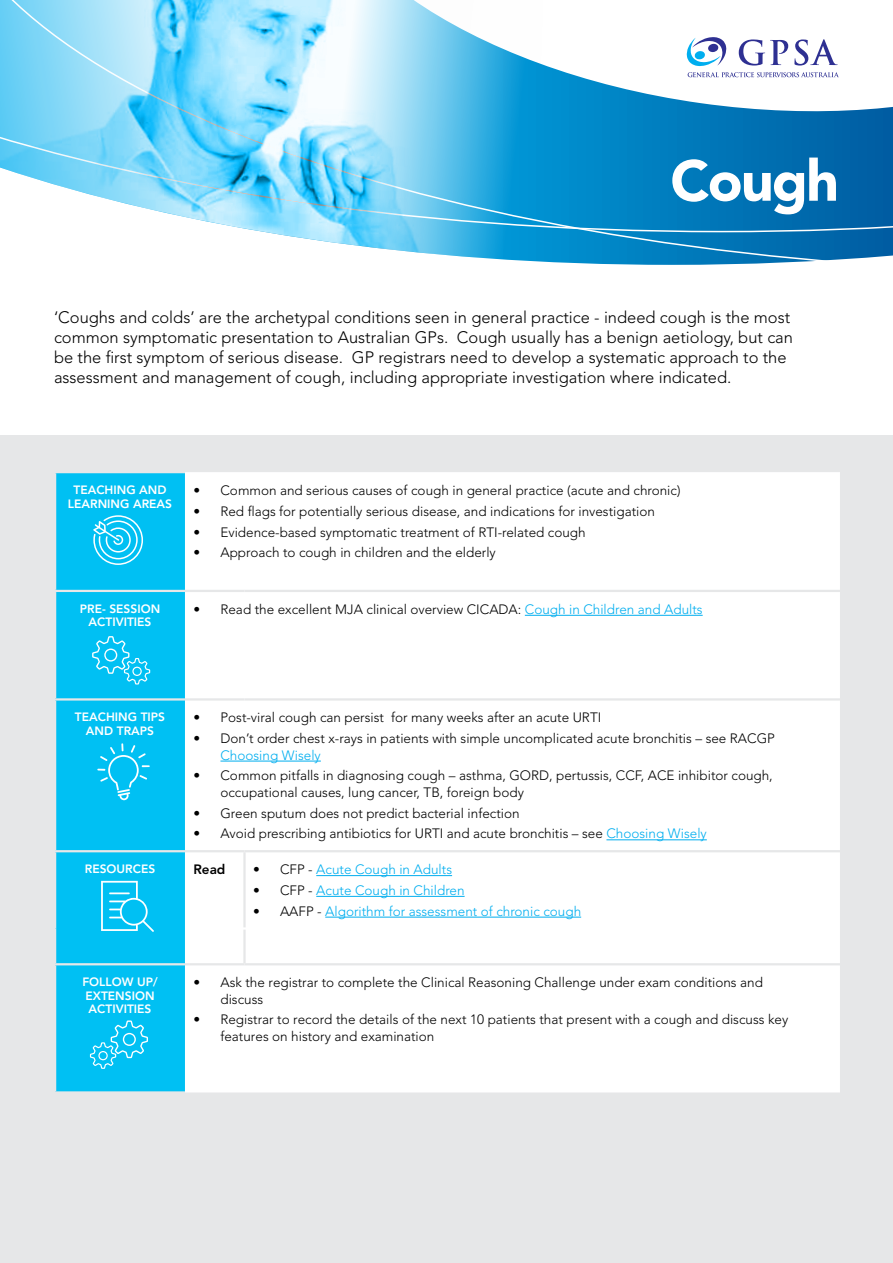
<style>
.page{position:relative;width:893px;height:1263px;background:#fff}
.page>*{position:absolute;margin:0;border:0;box-sizing:border-box;transform-origin:0 0}
.t1{font:900 57.15px "Avenir";letter-spacing:-.03em;color:#fff}
.t2{font:300 16.5px/19.8px "Avenir";color:#000}
.t3{font:300 13.5px/16.5px "Avenir";color:#000}
.t4{font:300 13.5px "Avenir";color:#00aeef}
.t5{font:800 13.5px "Avenir";color:#000}
.t6{font:800 12px/13.5px "Avenir";color:#fff;text-align:center}
.s1{color:#00aeef}
.s2{color:#000}
.s3{font-family:"Avenir LT Std"}
</style>
<div class="page">
<div style="left:0;top:436px;width:893px;height:827px;background:#e6e7e8"></div>
<div style="left:56px;top:473px;width:129px;height:618px;background:#00c0f3"></div>
<div style="left:185px;top:472px;width:655px;height:620px;background:#fff"></div>
<hr style="left:185px;top:590px;width:59px;height:2px;background:#e6e7e8">
<hr style="left:244px;top:590px;width:596px;height:2px;background:#e6e7e8">
<hr style="left:185px;top:698px;width:59px;height:2px;background:#e6e7e8">
<hr style="left:244px;top:698px;width:596px;height:2px;background:#e6e7e8">
<hr style="left:243px;top:852px;width:3px;height:75px;background:#e6e7e8">
<hr style="left:243px;top:930px;width:3px;height:33px;background:#e6e7e8">
<hr style="left:185px;top:850px;width:59px;height:2px;background:#e6e7e8">
<hr style="left:244px;top:850px;width:596px;height:2px;background:#e6e7e8">
<hr style="left:185px;top:963px;width:59px;height:2px;background:#e6e7e8">
<hr style="left:244px;top:963px;width:596px;height:2px;background:#e6e7e8">
<hr style="left:54px;top:590px;width:131px;height:2px;background:#e6e7e8">
<hr style="left:54px;top:698px;width:131px;height:2px;background:#e6e7e8">
<hr style="left:54px;top:850px;width:131px;height:2px;background:#e6e7e8">
<hr style="left:54px;top:963px;width:131px;height:2px;background:#e6e7e8">
<hr style="left:525px;top:615px;width:178px;height:1px;background:#00aeef">
<hr style="left:220px;top:761px;width:101px;height:1px;background:#00aeef">
<hr style="left:606px;top:839px;width:101px;height:1px;background:#00aeef">
<hr style="left:316px;top:875px;width:136px;height:1px;background:#00aeef">
<hr style="left:316px;top:896px;width:149px;height:1px;background:#00aeef">
<hr style="left:325px;top:917px;width:256px;height:1px;background:#00aeef">
<svg style="left:544px;top:232px;width:349px;height:33px;background:#1b85c0"></svg>
<svg style="left:544px;top:44px;width:349px;height:188px"></svg>
<svg style="left:93px;top:515px;width:50px;height:50px;background:#3bcef5"></svg>
<svg style="left:92px;top:636px;width:58px;height:48px;background:#23c8f4"></svg>
<svg style="left:90px;top:1020px;width:58px;height:49px;background:#23c8f4"></svg>
<svg style="left:101px;top:881px;width:53px;height:51px;background:#2ecbf5"></svg>
<hr style="left:109px;top:892px;width:21px;height:2px;background:#fff">
<svg style="left:97px;top:743px;width:53px;height:57px;background:#1dc7f4"></svg>
<img style="left:0;top:0;width:544px;height:262px">
<svg style="left:687px;top:37px;width:39px;height:29px"></svg>
<svg style="left:688px;top:72px;width:151px;height:5px"></svg>
<svg style="left:739px;top:39px;width:49px;height:27px"></svg>
<svg style="left:794px;top:39px;width:44px;height:27px"></svg>
<h1 class="t1" style="left:670px;top:146px;width:170px">Cough</h1>
<p class="t2" style="left:54px;top:308px;width:740px">‘Coughs and colds’ are the archetypal conditions seen in general practice - indeed cough is the most common symptomatic presentation to Australian GPs. Cough usually has a benign aetiology, but can be the first symptom of serious disease. GP registrars need to develop a systematic approach to the assessment and management of cough, including appropriate investigation where indicated.</p>
<p class="t6" style="left:68px;top:483px;width:106px">TEACHING AND<br>LEARNING AREAS</p>
<p class="t3" style="left:193px;top:482px;width:489px">• Common and serious causes of cough in general practice (acute and chronic)</p>
<p class="t3" style="left:193px;top:503px;width:463px">• Red flags for potentially serious disease, and indications for investigation</p>
<p class="t3" style="left:193px;top:524px;width:394px">• Evidence-based symptomatic treatment of RTI-related cough</p>
<p class="t3" style="left:193px;top:544px;width:304px">• Approach to cough in children and the elderly</p>
<p class="t6" style="left:80px;top:602px;width:82px">PRE- SESSION<br>ACTIVITIES</p>
<p class="t3" style="left:193px;top:601px;width:511px">• Read the excellent MJA clinical overview CICADA: <span class="s1">Cough in Children and Adults</span></p>
<p class="t6" style="left:75px;top:710px;width:92px">TEACHING TIPS<br>AND TRAPS</p>
<p class="t3" style="left:193px;top:709px;width:409px">• Post-viral cough can persist for many weeks after an acute URTI</p>
<p class="t3" style="left:193px;top:730px;width:583px">• Don’t order chest x-rays in patients with simple uncomplicated acute bronchitis – see RACGP</p>
<p class="t4" style="left:220px;top:747px;width:102px">Choosing Wisely</p>
<p class="t3" style="left:220px;top:767px;width:554px;text-indent:-27px">• Common pitfalls in diagnosing cough – asthma, GORD, pertussis, CCF, ACE inhibitor cough, occupational causes, lung cancer, TB, foreign body</p>
<p class="t3" style="left:193px;top:805px;width:328px">• Green sputum does not predict bacterial infection</p>
<p class="t3" style="left:193px;top:825px;width:515px">• Avoid prescribing antibiotics for URTI and acute bronchitis – see <span class="s1">Choosing Wisely</span></p>
<p class="t6" style="left:85px;top:862px;width:72px">RESOURCES</p>
<p class="t5" style="left:193px;top:861px;width:34px">Read</p>
<p class="t4" style="left:253px;top:862px;width:201px"><span class="s2">• CFP -</span> Acute Cough in Adults</p>
<p class="t4" style="left:253px;top:882px;width:213px"><span class="s2">• CFP -</span> Acute Cough in Children</p>
<p class="t4" style="left:253px;top:903px;width:330px"><span class="s2">• AAFP -</span> Algorithm for assessment of chronic cough</p>
<p class="t6" style="left:82px;top:975px;width:77px;text-align:left">FOLLOW UP/<br>EXTENSION<br>ACTIVITIES</p>
<p class="t3" style="left:220px;top:974px;width:544px;text-indent:-27px">• Ask the registrar to complete the <span class="s3">Clinical Reasoning Challenge</span> under exam conditions and discuss</p>
<p class="t3" style="left:220px;top:1011px;width:569px;text-indent:-27px">• Registrar to record the details of the next 10 patients that present with a cough and discuss key features on history and examination</p>
</div>
